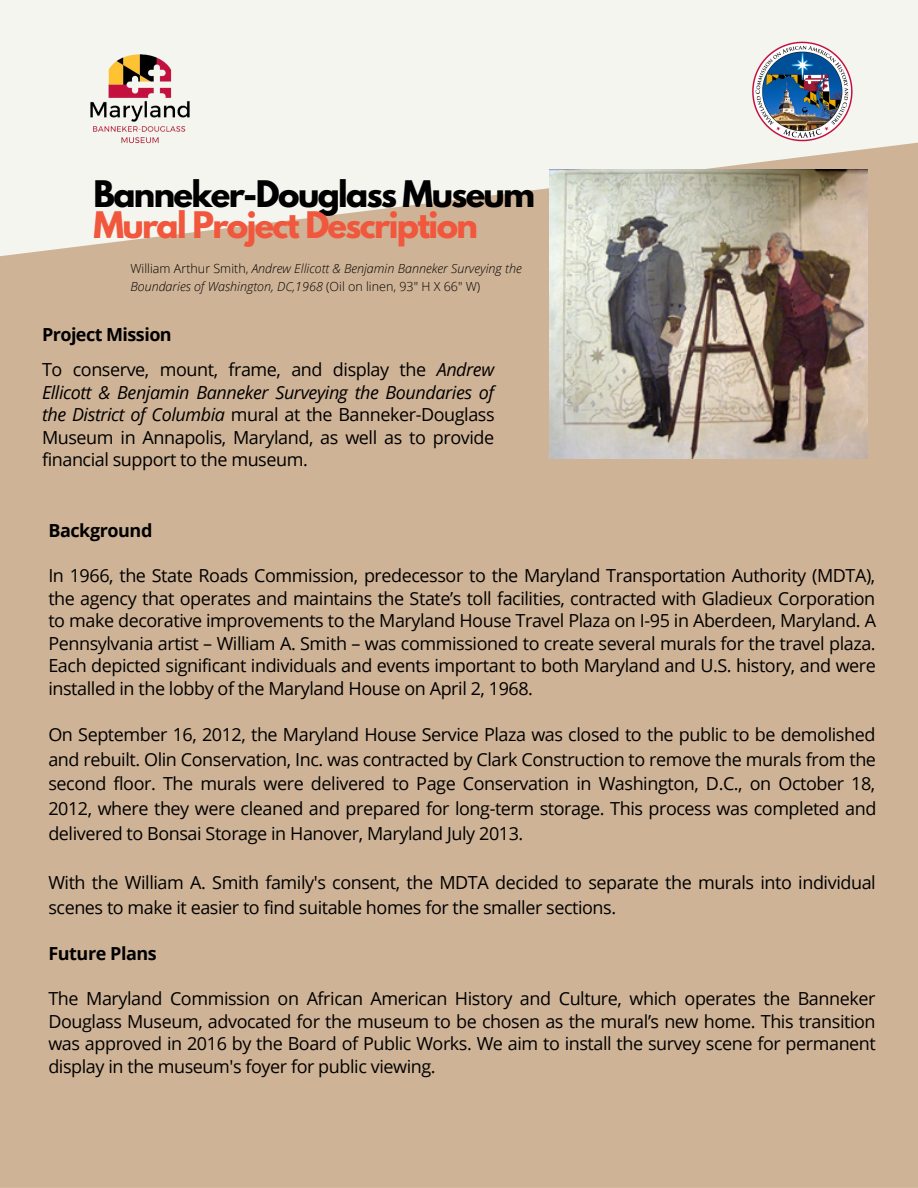
<style>
.page{position:relative;width:918px;height:1188px;background:#f5f5ef}
.page>*{position:absolute;margin:0;border:0;box-sizing:border-box;transform-origin:0 0}
.t1{font:700 32.4px/30.8px "League Spartan";letter-spacing:-.05em;color:#000}
.t2{font:18px/22.5px "Open Sans";letter-spacing:-.025em;color:#000;text-align:justify}
.t3{font:700 18px "Open Sans";letter-spacing:-.025em;color:#000}
.t4{font:italic 300 12.6px/17.4px "Open Sans";color:#000}
.s1{color:#f0573c}
.s2{font-style:normal}
.s3{font-style:italic}
</style>
<div class="page">
<svg style="left:0;top:142px;width:918px;height:249px;fill:#cfb396"></svg>
<div style="left:0;top:391px;width:918px;height:347px;background:#cfb396"></div>
<div style="left:0;top:738px;width:918px;height:450px;background:#cfb396"></div>
<img style="left:549px;top:169px;width:319px;height:290px">
<img style="left:752px;top:42px;width:100px;height:100px">
<img style="left:71px;top:54px;width:138px;height:105px">
<p class="t1" style="left:93px;top:183px;width:443px">Banneker-Douglass Museum<br><span class="s1">Mural Project Description</span></p>
<p class="t4" style="left:130px;top:260px;width:393px"><span class="s2">William Arthur Smith,</span> Andrew Ellicott &amp; Benjamin Banneker Surveying the<br>Boundaries of Washington, DC,1968 <span class="s2">(Oil on linen, 93" H X 66" W)</span></p>
<p class="t3" style="left:42px;top:322px;width:131px">Project Mission</p>
<p class="t2" style="left:42px;top:358px;width:454px">To conserve, mount, frame, and display the <span class="s3">Andrew Ellicott &amp; Benjamin Banneker Surveying the Boundaries of the District of Columbia</span> mural at the Banneker-Douglass Museum in Annapolis, Maryland, as well as to provide financial support to the museum.</p>
<p class="t3" style="left:48px;top:518px;width:106px">Background</p>
<p class="t2" style="left:48px;top:564px;width:829px">In 1966, the State Roads Commission, predecessor to the Maryland Transportation Authority (MDTA), the agency that operates and maintains the State’s toll facilities, contracted with Gladieux Corporation to make decorative improvements to the Maryland House Travel Plaza on I-95 in Aberdeen, Maryland. A Pennsylvania artist – William A. Smith – was commissioned to create several murals for the travel plaza.<br>Each depicted significant individuals and events important to both Maryland and U.S. history, and were installed in the lobby of the Maryland House on April 2, 1968.</p>
<p class="t2" style="left:48px;top:722px;width:830px;line-height:24.8px">On September 16, 2012, the Maryland House Service Plaza was closed to the public to be demolished and rebuilt. Olin Conservation, Inc. was contracted by Clark Construction to remove the murals from the second floor. The murals were delivered to Page Conservation in Washington, D.C., on October 18, 2012, where they were cleaned and prepared for long-term storage. This process was completed and delivered to Bonsai Storage in Hanover, Maryland July 2013.</p>
<p class="t2" style="left:48px;top:870px;width:829px;line-height:24.8px">With the William A. Smith family's consent, the MDTA decided to separate the murals into individual scenes to make it easier to find suitable homes for the smaller sections.</p>
<p class="t3" style="left:48px;top:941px;width:110px">Future Plans</p>
<p class="t2" style="left:48px;top:987px;width:829px">The Maryland Commission on African American History and Culture, which operates the Banneker Douglass Museum, advocated for the museum to be chosen as the mural’s new home. This transition was approved in 2016 by the Board of Public Works. We aim to install the survey scene for permanent display in the museum's foyer for public viewing.</p>
</div>
